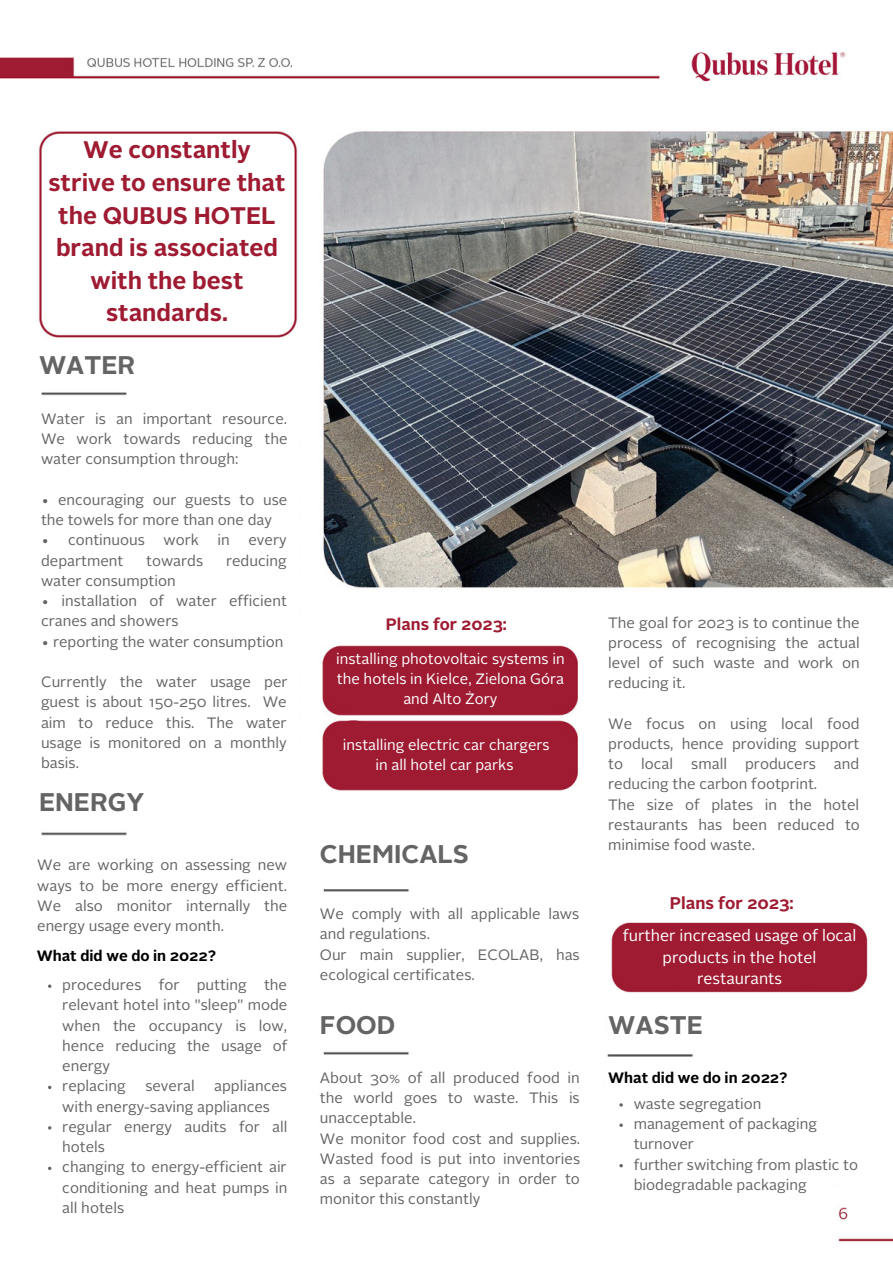
<style>
.page{position:relative;width:893px;height:1264px;background:#fff}
.page>*{position:absolute;margin:0;border:0;box-sizing:border-box;transform-origin:0 0}
.t1{font:700 25.5px "Alright Sans";color:#646464}
.t2{font:700 24px/32.5px "Alright Sans";color:#9e1b32;text-align:center}
.t3{font:700 16.8px "Alright Sans";color:#9e1b32}
.t4{font:700 16.5px "Alright Sans";color:#9e1b32}
.t5{font:16.05px/21.6px "Alright Sans";color:#fff;text-align:center}
.t6{font:15px/20.2px "Alright Sans";color:#646464;text-align:justify}
.t7{font:15px/20.2px "Alright Sans";color:#fff;text-align:center}
.t8{font:700 15px "Alright Sans";color:#000}
</style>
<div class="page">
<img style="left:0;top:51px;width:892px;height:1191px">
<svg style="left:48px;top:141px;width:240px;height:183px"></svg>
<div style="left:320px;top:1002px;width:158px;height:41px;background:#fff"></div>
<div style="left:608px;top:1002px;width:144px;height:41px;background:#fff"></div>
<div style="left:41px;top:342px;width:104px;height:42px;background:#fff"></div>
<div style="left:37px;top:779px;width:130px;height:42px;background:#fff"></div>
<div style="left:320px;top:800px;width:191px;height:77px;background:#fff"></div>
<div style="left:37px;top:407px;width:260px;height:360px;background:#fff"></div>
<div style="left:39px;top:850px;width:260px;height:359px;background:#fff"></div>
<div style="left:312px;top:593px;width:268px;height:46px;background:#fff"></div>
<div style="left:328px;top:647px;width:246px;height:67px;background:#9e1b32"></div>
<div style="left:325px;top:720px;width:56px;height:56px;background:#9e1b32;border-radius:28px"></div>
<div style="left:321px;top:900px;width:259px;height:93px;background:#fff"></div>
<div style="left:320px;top:1070px;width:259px;height:158px;background:#fff"></div>
<div style="left:595px;top:608px;width:272px;height:269px;background:#fff"></div>
<div style="left:599px;top:872px;width:268px;height:46px;background:#fff"></div>
<div style="left:614px;top:927px;width:245px;height:44px;background:#9e1b32;border-radius:22px"></div>
<svg style="left:615px;top:930px;width:245px;height:59px"></svg>
<div style="left:607px;top:1068px;width:260px;height:116px;background:#fff"></div>
<div style="left:605px;top:1089px;width:226px;height:173px;background:#fff"></div>
<div style="left:340px;top:725px;width:236px;height:59px;background:#9e1b32"></div>
<p class="t2" style="left:48px;top:136px;width:239px">We constantly strive to ensure that the QUBUS HOTEL brand is associated with the best standards.</p>
<p class="t1" style="left:39px;top:354px;width:98px">WATER</p>
<p class="t6" style="left:41px;top:410px;width:248px">Water is an important resource.<br>We work towards reducing the water consumption through:</p>
<p class="t6" style="left:41px;top:491px;width:248px">• encouraging our guests to use the towels for more than one day</p>
<p class="t6" style="left:41px;top:531px;width:247px">• continuous work in every department</p>
<p class="t6" style="left:146px;top:551px;width:59px">towards</p>
<p class="t6" style="left:226px;top:551px;width:62px">reducing</p>
<p class="t6" style="left:41px;top:572px;width:136px">water consumption</p>
<p class="t6" style="left:41px;top:592px;width:247px">• installation of water efficient cranes and showers</p>
<p class="t6" style="left:41px;top:632px;width:244px">• reporting the water consumption</p>
<p class="t6" style="left:41px;top:673px;width:248px">Currently the water usage per guest is about 150-250 litres. We aim to reduce this. The water usage is monitored on a monthly basis.</p>
<p class="t1" style="left:39px;top:791px;width:107px">ENERGY</p>
<p class="t6" style="left:37px;top:856px;width:251px">We are working on assessing new ways to be more energy efficient.<br>We also monitor internally the energy usage every month.</p>
<p class="t8" style="left:37px;top:949px;width:181px">What did we do in 2022?</p>
<p class="t6" style="left:62px;top:976px;width:227px">procedures for putting the relevant hotel into "sleep" mode when the occupancy is low, hence reducing the usage of energy</p>
<p class="t6" style="left:62px;top:1077px;width:65px">replacing</p>
<p class="t6" style="left:145px;top:1077px;width:51px">several</p>
<p class="t6" style="left:62px;top:1077px;width:226px;text-indent:152px">appliances with energy-saving appliances</p>
<p class="t6" style="left:62px;top:1117px;width:227px">regular energy audits for all hotels</p>
<p class="t6" style="left:62px;top:1158px;width:227px">changing to energy-efficient air conditioning and heat pumps in all hotels</p>
<p class="t4" style="left:386px;top:617px;width:122px">Plans for 2023:</p>
<p class="t7" style="left:336px;top:650px;width:230px">installing photovoltaic systems in the hotels in Kielce, Zielona Góra and Alto Żory</p>
<p class="t7" style="left:343px;top:735px;width:208px">installing electric car chargers in all hotel car parks</p>
<p class="t1" style="left:320px;top:843px;width:150px">CHEMICALS</p>
<p class="t6" style="left:320px;top:905px;width:261px">We comply with all applicable laws and regulations.</p>
<p class="t6" style="left:320px;top:945px;width:261px">Our main supplier, ECOLAB, has ecological certificates.</p>
<p class="t6" style="left:608px;top:613px;width:253px">The goal for 2023 is to continue the process of recognising the actual level of such waste and work on reducing it.</p>
<p class="t6" style="left:608px;top:714px;width:253px">We focus on using local food products, hence providing support to local small producers and reducing the carbon footprint.</p>
<p class="t6" style="left:608px;top:795px;width:253px">The size of plates in the hotel restaurants has been reduced to minimise food waste.</p>
<p class="t3" style="left:669px;top:896px;width:125px">Plans for 2023:</p>
<p class="t5" style="left:622px;top:926px;width:235px">further increased usage of local products in the hotel restaurants</p>
<p class="t1" style="left:320px;top:1014px;width:77px">FOOD</p>
<p class="t1" style="left:608px;top:1014px;width:96px">WASTE</p>
<p class="t6" style="left:320px;top:1068px;width:261px">About 30% of all produced food in the world goes to waste. This is unacceptable.</p>
<p class="t6" style="left:320px;top:1129px;width:262px">We monitor food cost and supplies.<br>Wasted food is put into inventories as a separate category in order to monitor this constantly</p>
<p class="t8" style="left:608px;top:1071px;width:181px">What did we do in 2022?</p>
<p class="t6" style="left:633px;top:1094px;width:129px">waste segregation</p>
<p class="t6" style="left:633px;top:1115px;width:185px">management of packaging turnover</p>
<p class="t6" style="left:633px;top:1155px;width:226px">further switching from plastic to biodegradable packaging</p>
</div>
